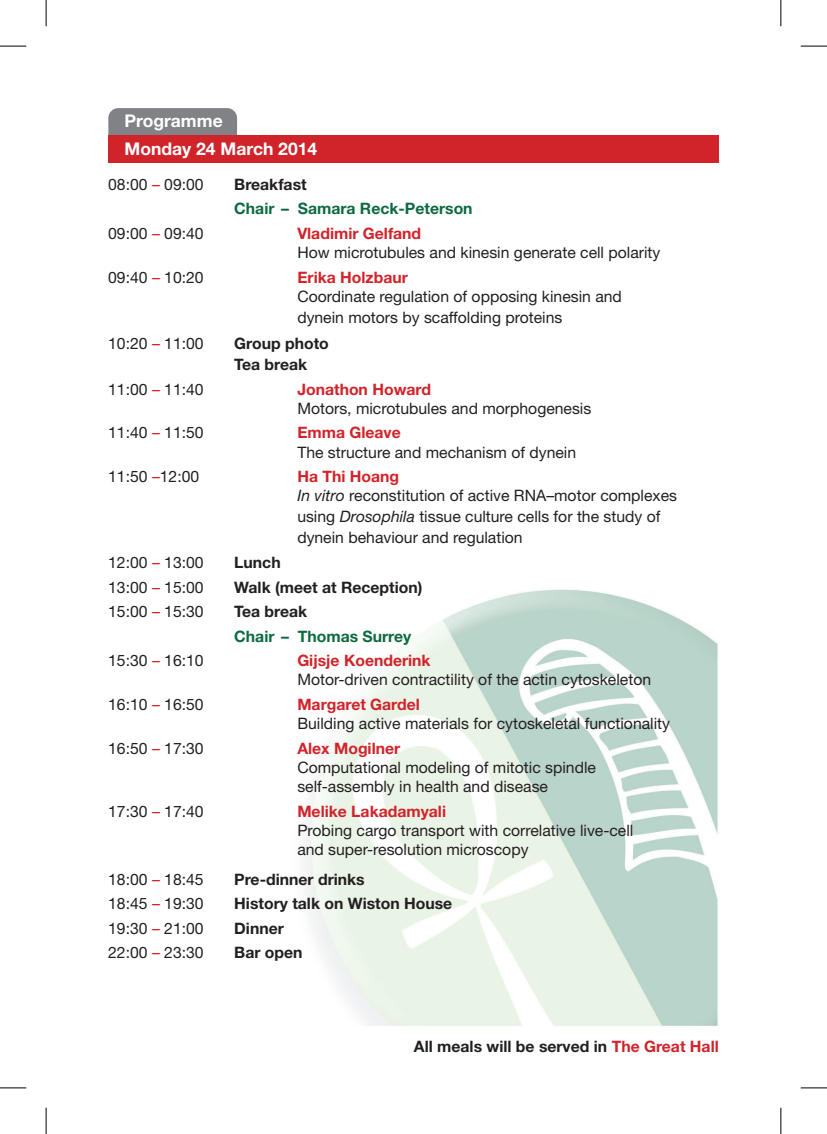
<style>
.page{position:relative;width:827px;height:1134px;background:#fff}
.page>*{position:absolute;margin:0;border:0;box-sizing:border-box;transform-origin:0 0}
.t1{font:700 17.5px/28px "Helvetica Neue";color:#fff}
.t2{font:15.75px/19.2px "Helvetica Neue";color:#231f20}
.t3{font:700 15.75px/21px "Helvetica Neue";color:#231f20}
.t4{font:700 15.75px "Helvetica Neue";color:#d1232a}
.t5{font:700 15.75px "Helvetica Neue";color:#0c6a40}
.s1{color:#d1232a}
.s2{font-weight:700;color:#d1232a}
.s3{font-style:italic}
</style>
<div class="page">
<img style="left:305px;top:135px;width:414px;height:891px">
<div style="left:108px;top:108px;width:129px;height:27px;background:#808285"></div>
<div style="left:108px;top:135px;width:610px;height:28px;background:#d1232a"></div>
<svg style="left:0;top:46px;width:26px;height:1px"></svg>
<svg style="left:800px;top:46px;width:26px;height:1px"></svg>
<svg style="left:0;top:1088px;width:26px;height:1px"></svg>
<svg style="left:800px;top:1088px;width:26px;height:1px"></svg>
<svg style="left:46px;top:0;width:1px;height:26px"></svg>
<svg style="left:46px;top:1108px;width:1px;height:26px"></svg>
<svg style="left:780px;top:0;width:1px;height:26px"></svg>
<svg style="left:780px;top:1108px;width:1px;height:26px"></svg>
<p class="t1" style="left:124px;top:107px;width:194px">Programme<br>Monday 24 March 2014</p>
<p class="t2" style="left:108px;top:174px;width:97px">08:00 <span class="s1">–</span> 09:00</p>
<p class="t3" style="left:234px;top:173px;width:74px">Breakfast</p>
<p class="t5" style="left:234px;top:199px;width:240px">Chair – Samara Reck-Peterson</p>
<p class="t2" style="left:108px;top:224px;width:97px">09:00 <span class="s1">–</span> 09:40</p>
<p class="t4" style="left:297px;top:224px;width:125px">Vladimir Gelfand</p>
<p class="t2" style="left:297px;top:243px;width:364px">How microtubules and kinesin generate cell polarity</p>
<p class="t2" style="left:108px;top:267px;width:97px">09:40 <span class="s1">–</span> 10:20</p>
<p class="t4" style="left:297px;top:267px;width:112px">Erika Holzbaur</p>
<p class="t2" style="left:297px;top:286px;width:326px;line-height:21px">Coordinate regulation of opposing kinesin and dynein motors by scaffolding proteins</p>
<p class="t2" style="left:108px;top:334px;width:97px">10:20 <span class="s1">–</span> 11:00</p>
<p class="t3" style="left:234px;top:333px;width:96px">Group photo<br>Tea break</p>
<p class="t2" style="left:108px;top:379px;width:97px">11:00 <span class="s1">–</span> 11:40</p>
<p class="t4" style="left:297px;top:379px;width:135px">Jonathon Howard</p>
<p class="t2" style="left:297px;top:399px;width:295px">Motors, microtubules and morphogenesis</p>
<p class="t2" style="left:108px;top:423px;width:97px">11:40 <span class="s1">–</span> 11:50</p>
<p class="t4" style="left:297px;top:423px;width:105px">Emma Gleave</p>
<p class="t2" style="left:297px;top:442px;width:280px">The structure and mechanism of dynein</p>
<p class="t2" style="left:108px;top:467px;width:93px">11:50 <span class="s1">–</span>12:00</p>
<p class="t2" style="left:297px;top:467px;width:381px"><span class="s2">Ha Thi Hoang<br></span><span class="s3">In vitro</span> reconstitution of active RNA–motor complexes</p>
<p class="t2" style="left:297px;top:506px;width:364px;line-height:21px">using <span class="s3">Drosophila</span> tissue culture cells for the study of dynein behaviour and regulation</p>
<p class="t2" style="left:108px;top:553px;width:97px">12:00 <span class="s1">–</span> 13:00</p>
<p class="t3" style="left:234px;top:551px;width:48px">Lunch</p>
<p class="t2" style="left:108px;top:577px;width:97px">13:00 <span class="s1">–</span> 15:00</p>
<p class="t3" style="left:234px;top:576px;width:190px">Walk (meet at Reception)</p>
<p class="t2" style="left:108px;top:602px;width:97px">15:00 <span class="s1">–</span> 15:30</p>
<p class="t3" style="left:234px;top:601px;width:74px">Tea break</p>
<p class="t5" style="left:234px;top:626px;width:178px">Chair – Thomas Surrey</p>
<p class="t2" style="left:108px;top:651px;width:97px">15:30 <span class="s1">–</span> 16:10</p>
<p class="t4" style="left:297px;top:651px;width:135px">Gijsje Koenderink</p>
<p class="t2" style="left:297px;top:670px;width:355px">Motor-driven contractility of the actin cytoskeleton</p>
<p class="t2" style="left:108px;top:694px;width:97px">16:10 <span class="s1">–</span> 16:50</p>
<p class="t4" style="left:297px;top:694px;width:124px">Margaret Gardel</p>
<p class="t2" style="left:297px;top:714px;width:374px">Building active materials for cytoskeletal functionality</p>
<p class="t2" style="left:108px;top:738px;width:97px">16:50 <span class="s1">–</span> 17:30</p>
<p class="t4" style="left:297px;top:738px;width:104px">Alex Mogilner</p>
<p class="t2" style="left:297px;top:757px;width:300px">Computational modeling of mitotic spindle self-assembly in health and disease</p>
<p class="t2" style="left:108px;top:801px;width:97px">17:30 <span class="s1">–</span> 17:40</p>
<p class="t4" style="left:297px;top:801px;width:150px">Melike Lakadamyali</p>
<p class="t2" style="left:297px;top:820px;width:337px">Probing cargo transport with correlative live-cell and super-resolution microscopy</p>
<p class="t2" style="left:108px;top:869px;width:97px">18:00 <span class="s1">–</span> 18:45</p>
<p class="t3" style="left:234px;top:868px;width:132px">Pre-dinner drinks</p>
<p class="t2" style="left:108px;top:894px;width:97px">18:45 <span class="s1">–</span> 19:30</p>
<p class="t3" style="left:234px;top:893px;width:219px">History talk on Wiston House</p>
<p class="t2" style="left:108px;top:918px;width:97px">19:30 <span class="s1">–</span> 21:00</p>
<p class="t3" style="left:234px;top:917px;width:51px">Dinner</p>
<p class="t2" style="left:108px;top:943px;width:97px">22:00 <span class="s1">–</span> 23:30</p>
<p class="t3" style="left:234px;top:942px;width:70px">Bar open</p>
<p class="t3" style="left:414px;top:1035px;width:306px">All meals will be served in <span class="s1">The Great Hall</span></p>
</div>
